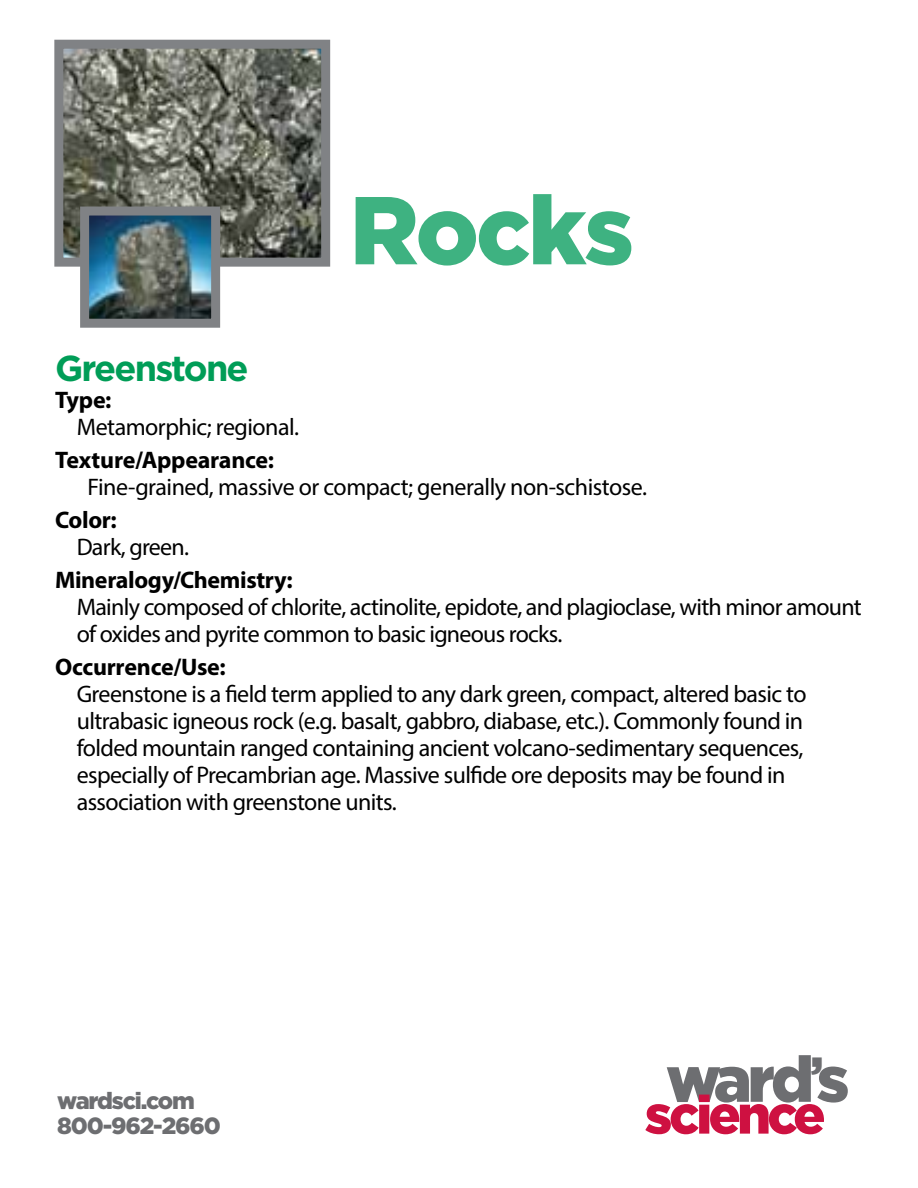
<style>
.page{position:relative;width:918px;height:1188px;background:#fff}
.page>*{position:absolute;margin:0;border:0;box-sizing:border-box;transform-origin:0 0}
.t1{font:900 96px "Gotham";letter-spacing:-.025em;color:#3eb281}
.t2{font:900 63.9px "Gotham";color:#6d6e71}
.t3{font:900 53.4px "Gotham";letter-spacing:-.07em;color:#ce1141}
.t4{font:700 36px "Gotham";letter-spacing:-.05em;color:#009d57}
.t5{font:24px/27px "Myriad Pro";letter-spacing:-.025em;color:#000}
.t6{font:700 24px "Myriad Pro";letter-spacing:-.015em;color:#000}
.t7{font:900 23.4px/25.5px "Gotham";letter-spacing:-.05em;color:#6d6e71}
</style>
<div class="page">
<img style="left:64px;top:50px;width:256px;height:207px">
<div style="left:54px;top:40px;width:276px;height:227px;border:9px solid #808285"></div>
<img style="left:90px;top:217px;width:120px;height:101px">
<div style="left:80px;top:207px;width:140px;height:121px;border:9px solid #808285"></div>
<h1 class="t1" style="left:350px;top:175px;width:286px">Rocks</h1>
<h3 class="t4" style="left:55px;top:347px;width:195px">Greenstone</h3>
<p class="t6" style="left:55px;top:384px;width:58px">Type:</p>
<p class="t5" style="left:77px;top:413px;width:224px">Metamorphic; regional.</p>
<p class="t6" style="left:55px;top:444px;width:221px">Texture/Appearance:</p>
<p class="t5" style="left:88px;top:473px;width:561px">Fine-grained, massive or compact; generally non-schistose.</p>
<p class="t6" style="left:55px;top:504px;width:63px">Color:</p>
<p class="t5" style="left:77px;top:533px;width:114px">Dark, green.</p>
<p class="t6" style="left:55px;top:564px;width:239px">Mineralogy/Chemistry:</p>
<p class="t5" style="left:77px;top:593px;width:787px">Mainly composed of chlorite, actinolite, epidote, and plagioclase, with minor amount of oxides and pyrite common to basic igneous rocks.</p>
<p class="t6" style="left:55px;top:651px;width:172px">Occurrence/Use:</p>
<p class="t5" style="left:77px;top:680px;width:731px">Greenstone is a field term applied to any dark green, compact, altered basic to ultrabasic igneous rock (e.g. basalt, gabbro, diabase, etc.). Commonly found in folded mountain ranged containing ancient volcano-sedimentary sequences, especially of Precambrian age. Massive sulfide ore deposits may be found in association with greenstone units.</p>
<p class="t7" style="left:57px;top:1087px;width:165px">wardsci.com<br>800-962-2660</p>
<h2 class="t2" style="left:666px;top:1042px;width:185px">ward<sup>’</sup>s</h2>
<h3 class="t3" style="left:645px;top:1084px;width:182px">science</h3>
</div>
